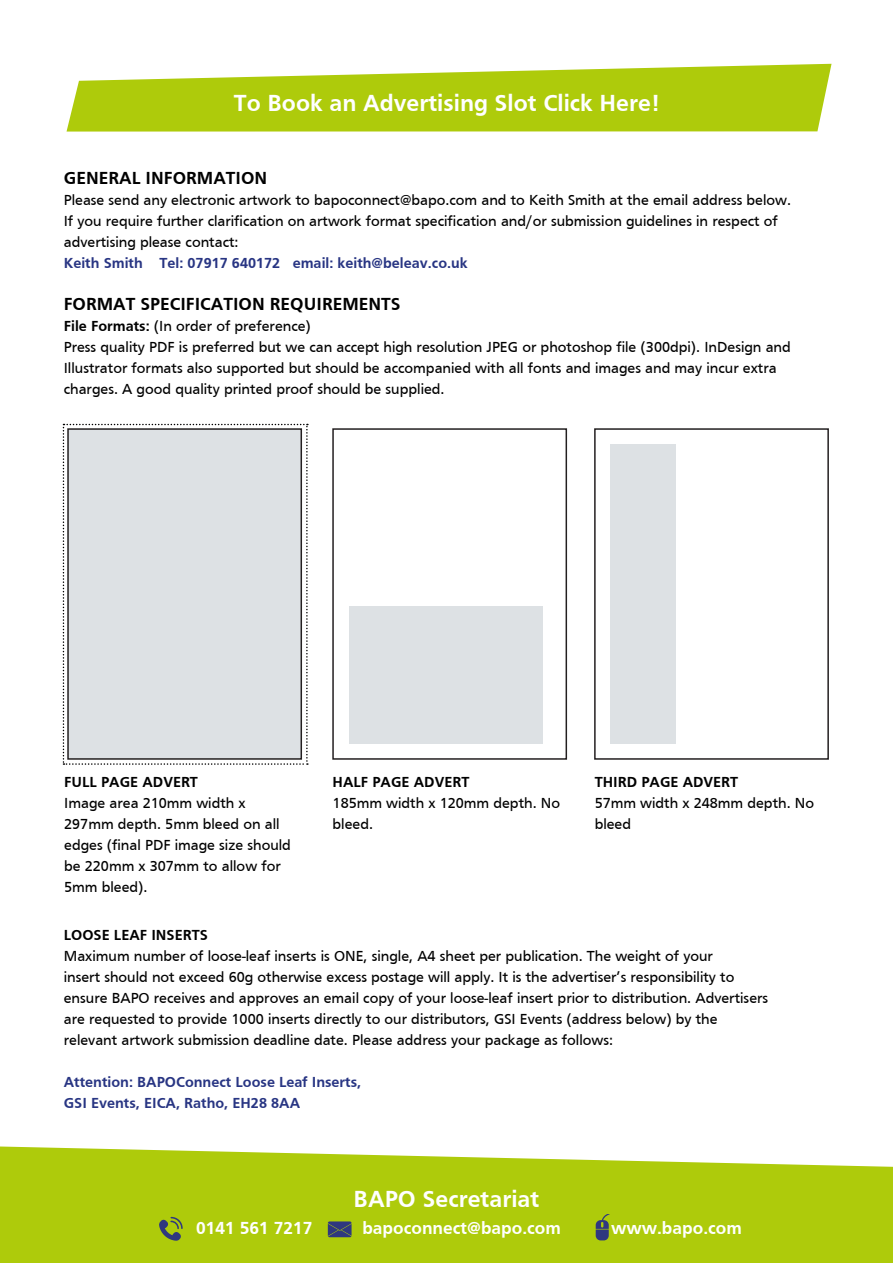
<style>
.page{position:relative;width:893px;height:1263px;background:#fff}
.page>*{position:absolute;margin:0;border:0;box-sizing:border-box;transform-origin:0 0}
.t1{font:700 24px "Frutiger";color:#fff}
.t2{font:700 18px "Frutiger";color:#000}
.t3{font:700 18px "Frutiger";color:#fff}
.t4{font:15px/21px "Frutiger";color:#000}
.t5{font:700 15px/21px "Frutiger";color:#283583}
.t6{font:700 15px "Frutiger";color:#000}
.s1{font-weight:700}
</style>
<div class="page">
<svg style="left:0;top:1146px;width:893px;height:117px;background:#b5cf21"></svg>
<svg style="left:67px;top:64px;width:764px;height:68px;background:#b9d22e"></svg>
<div style="left:332px;top:428px;width:235px;height:332px;border:2px solid #231f20"></div>
<div style="left:349px;top:606px;width:194px;height:138px;background:#dde1e4"></div>
<div style="left:594px;top:428px;width:235px;height:332px;border:2px solid #231f20"></div>
<div style="left:610px;top:444px;width:65px;height:300px;background:#dde1e4"></div>
<svg style="left:63px;top:424px;width:245px;height:341px;background:#d7dbde"></svg>
<svg style="left:159px;top:1217px;width:24px;height:24px"></svg>
<svg style="left:328px;top:1221px;width:24px;height:16px"></svg>
<svg style="left:596px;top:1214px;width:14px;height:26px"></svg>
<h1 class="t1" style="left:234px;top:89px;width:427px">To Book an Advertising Slot Click Here!</h1>
<p class="t2" style="left:64px;top:167px;width:205px">GENERAL INFORMATION</p>
<p class="t4" style="left:64px;top:189px;width:729px">Please send any electronic artwork to bapoconnect@bapo.com and to Keith Smith at the email address below.<br>If you require further clarification on artwork format specification and/or submission guidelines in respect of advertising please contact:</p>
<p class="t5" style="left:64px;top:252px;width:405px">Keith Smith Tel: 07917 640172 email: keith@beleav.co.uk</p>
<p class="t2" style="left:64px;top:293px;width:338px">FORMAT SPECIFICATION REQUIREMENTS</p>
<p class="t4" style="left:64px;top:315px;width:729px"><span class="s1">File Formats:</span> (In order of preference)<br>Press quality PDF is preferred but we can accept high resolution JPEG or photoshop file (300dpi). InDesign and Illustrator formats also supported but should be accompanied with all fonts and images and may incur extra charges. A good quality printed proof should be supplied.</p>
<p class="t6" style="left:64px;top:773px;width:135px">FULL PAGE ADVERT</p>
<p class="t4" style="left:64px;top:792px;width:228px">Image area 210mm width x<br>297mm depth. 5mm bleed on all edges (final PDF image size should be 220mm x 307mm to allow for<br>5mm bleed).</p>
<p class="t6" style="left:333px;top:773px;width:138px">HALF PAGE ADVERT</p>
<p class="t4" style="left:333px;top:792px;width:229px">185mm width x 120mm depth. No bleed.</p>
<p class="t6" style="left:595px;top:773px;width:145px">THIRD PAGE ADVERT</p>
<p class="t4" style="left:595px;top:792px;width:221px">57mm width x 248mm depth. No bleed</p>
<p class="t6" style="left:64px;top:926px;width:146px">LOOSE LEAF INSERTS</p>
<p class="t4" style="left:64px;top:945px;width:706px">Maximum number of loose-leaf inserts is ONE, single, A4 sheet per publication. The weight of your<br>insert should not exceed 60g otherwise excess postage will apply. It is the advertiser’s responsibility to ensure BAPO receives and approves an email copy of your loose-leaf insert prior to distribution. Advertisers are requested to provide 1000 inserts directly to our distributors, GSI Events (address below) by the relevant artwork submission deadline date. Please address your package as follows:</p>
<p class="t5" style="left:64px;top:1071px;width:299px">Attention: BAPOConnect Loose Leaf Inserts,<br>GSI Events, EICA, Ratho, EH28 8AA</p>
<h1 class="t1" style="left:354px;top:1185px;width:187px">BAPO Secretariat</h1>
<p class="t3" style="left:196px;top:1218px;width:118px">0141 561 7217</p>
<p class="t3" style="left:362px;top:1218px;width:200px">bapoconnect@bapo.com</p>
<p class="t3" style="left:611px;top:1218px;width:132px">www.bapo.com</p>
</div>
